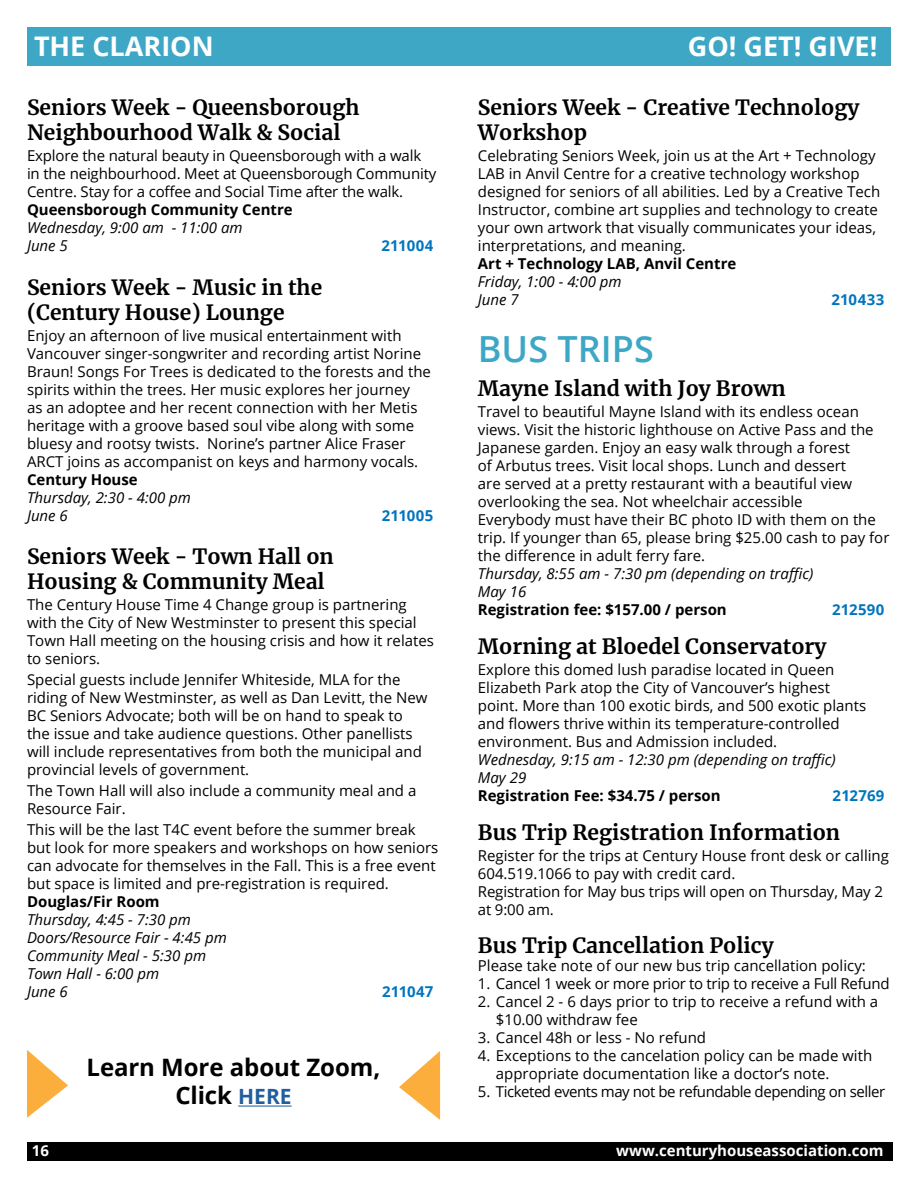
<style>
.page{position:relative;width:918px;height:1188px;background:#fff}
.page>*{position:absolute;margin:0;border:0;box-sizing:border-box;transform-origin:0 0}
.t1{font:600 36px "Open Sans";color:#3ea7c6}
.t2{font:700 27px "Open Sans";color:#fff}
.t3{font:700 24px/28.8px "Open Sans";letter-spacing:-.005em;color:#000;text-align:center}
.t4{font:700 21px/25.2px "Merriweather";color:#000}
.t5{font:15px/18px "Open Sans";color:#000}
.t6{font:italic 15px/18px "Open Sans";color:#000}
.t7{font:700 15px "Open Sans";color:#000}
.t8{font:15px "Open Sans";letter-spacing:-.03em;color:#000}
.t9{font:15px "Open Sans";letter-spacing:-.02em;color:#000}
.t10{font:700 15px "Open Sans";letter-spacing:.01em;color:#0075bf}
.t11{font:700 15px "Open Sans";color:#fff}
.s1{font-size:21px;color:#215e9e}
</style>
<div class="page">
<div style="left:27px;top:1143px;width:865px;height:18px;background:#000"></div>
<div style="left:27px;top:27px;width:864px;height:39px;background:#3ea7c6"></div>
<hr style="left:238px;top:1106px;width:54px;height:1px;background:#215e9e">
<svg style="left:27px;top:1050px;width:41px;height:68px"></svg>
<svg style="left:399px;top:1051px;width:41px;height:69px"></svg>
<h2 class="t2" style="left:34px;top:27px;width:181px">THE CLARION</h2>
<h2 class="t2" style="left:688px;top:27px;width:191px">GO! GET! GIVE!</h2>
<h3 class="t4" style="left:27px;top:94px;width:334px">Seniors Week - Queensborough<br>Neighbourhood Walk &amp; Social</h3>
<p class="t5" style="left:27px;top:147px;width:411px">Explore the natural beauty in Queensborough with a walk in the neighbourhood. Meet at Queensborough Community<br>Centre. Stay for a coffee and Social Time after the walk.</p>
<p class="t7" style="left:27px;top:199px;width:267px">Queensborough Community Centre</p>
<p class="t6" style="left:27px;top:219px;width:217px">Wednesday, 9:00 am - 11:00 am<br>June 5</p>
<p class="t10" style="left:382px;top:235px;width:53px">211004</p>
<h3 class="t4" style="left:27px;top:274px;width:297px">Seniors Week - Music in the (Century House) Lounge</h3>
<p class="t5" style="left:27px;top:326px;width:405px">Enjoy an afternoon of live musical entertainment with Vancouver singer-songwriter and recording artist Norine Braun! Songs For Trees is dedicated to the forests and the spirits within the trees. Her music explores her journey<br>as an adoptee and her recent connection with her Metis heritage with a groove based soul vibe along with some bluesy and rootsy twists. Norine’s partner Alice Fraser ARCT joins as accompanist on keys and harmony vocals.</p>
<p class="t7" style="left:27px;top:469px;width:112px">Century House</p>
<p class="t6" style="left:27px;top:488px;width:165px">Thursday, 2:30 - 4:00 pm<br>June 6</p>
<p class="t10" style="left:382px;top:505px;width:53px">211005</p>
<h3 class="t4" style="left:27px;top:543px;width:308px">Seniors Week - Town Hall on<br>Housing &amp; Community Meal</h3>
<p class="t5" style="left:27px;top:595px;width:409px">The Century House Time 4 Change group is partnering with the City of New Westminster to present this special Town Hall meeting on the housing crisis and how it relates to seniors.</p>
<p class="t5" style="left:27px;top:670px;width:402px">Special guests include Jennifer Whiteside, MLA for the riding of New Westminster, as well as Dan Levitt, the New BC Seniors Advocate; both will be on hand to speak to the issue and take audience questions. Other panellists will include representatives from both the municipal and provincial levels of government.</p>
<p class="t5" style="left:27px;top:781px;width:391px">The Town Hall will also include a community meal and a<br>Resource Fair.</p>
<p class="t5" style="left:27px;top:820px;width:413px">This will be the last T4C event before the summer break but look for more speakers and workshops on how seniors can advocate for themselves in the Fall. This is a free event but space is limited and pre-registration is required.</p>
<p class="t7" style="left:27px;top:891px;width:134px">Douglas/Fir Room</p>
<p class="t6" style="left:27px;top:910px;width:201px">Thursday, 4:45 - 7:30 pm<br>Doors/Resource Fair - 4:45 pm<br>Community Meal - 5:30 pm<br>Town Hall - 6:00 pm<br>June 6</p>
<p class="t10" style="left:382px;top:981px;width:53px">211047</p>
<h3 class="t3" style="left:87px;top:1052px;width:295px">Learn More about Zoom,<br>Click <span class="s1">HERE</span></h3>
<h3 class="t4" style="left:478px;top:94px;width:383px">Seniors Week - Creative Technology<br>Workshop</h3>
<p class="t5" style="left:478px;top:147px;width:404px">Celebrating Seniors Week, join us at the Art + Technology LAB in Anvil Centre for a creative technology workshop designed for seniors of all abilities. Led by a Creative Tech Instructor, combine art supplies and technology to create your own artwork that visually communicates your ideas, interpretations, and meaning.</p>
<p class="t7" style="left:478px;top:253px;width:260px">Art + Technology LAB, Anvil Centre</p>
<p class="t6" style="left:478px;top:273px;width:145px">Friday, 1:00 - 4:00 pm<br>June 7</p>
<p class="t10" style="left:831px;top:289px;width:55px">210433</p>
<h1 class="t1" style="left:478px;top:324px;width:177px">BUS TRIPS</h1>
<h3 class="t4" style="left:478px;top:375px;width:309px">Mayne Island with Joy Brown</h3>
<p class="t5" style="left:478px;top:402px;width:413px">Travel to beautiful Mayne Island with its endless ocean views. Visit the historic lighthouse on Active Pass and the Japanese garden. Enjoy an easy walk through a forest<br>of Arbutus trees. Visit local shops. Lunch and dessert<br>are served at a pretty restaurant with a beautiful view overlooking the sea. Not wheelchair accessible<br>Everybody must have their BC photo ID with them on the trip. If younger than 65, please bring $25.00 cash to pay for the difference in adult ferry fare.</p>
<p class="t6" style="left:478px;top:564px;width:337px">Thursday, 8:55 am - 7:30 pm (depending on traffic)<br>May 16</p>
<p class="t7" style="left:478px;top:599px;width:250px">Registration fee: $157.00 / person</p>
<p class="t10" style="left:832px;top:599px;width:54px">212590</p>
<h3 class="t4" style="left:478px;top:633px;width:350px">Morning at Bloedel Conservatory</h3>
<p class="t5" style="left:478px;top:660px;width:390px">Explore this domed lush paradise located in Queen Elizabeth Park atop the City of Vancouver’s highest point. More than 100 exotic birds, and 500 exotic plants and flowers thrive within its temperature-controlled environment. Bus and Admission included.</p>
<p class="t6" style="left:478px;top:750px;width:359px">Wednesday, 9:15 am - 12:30 pm (depending on traffic)<br>May 29</p>
<p class="t7" style="left:478px;top:785px;width:244px">Registration Fee: $34.75 / person</p>
<p class="t10" style="left:833px;top:785px;width:53px">212769</p>
<h3 class="t4" style="left:478px;top:819px;width:364px">Bus Trip Registration Information</h3>
<p class="t5" style="left:478px;top:846px;width:413px">Register for the trips at Century House front desk or calling 604.519.1066 to pay with credit card.<br>Registration for May bus trips will open on Thursday, May 2 at 9:00 am.</p>
<h3 class="t4" style="left:478px;top:933px;width:297px">Bus Trip Cancellation Policy</h3>
<p class="t5" style="left:478px;top:957px;width:390px">Please take note of our new bus trip cancellation policy:</p>
<p class="t9" style="left:478px;top:974px;width:413px">1. Cancel 1 week or more prior to trip to receive a Full Refund</p>
<p class="t5" style="left:496px;top:993px;width:384px;text-indent:-18px">2. Cancel 2 - 6 days prior to trip to receive a refund with a $10.00 withdraw fee</p>
<p class="t5" style="left:478px;top:1029px;width:230px">3. Cancel 48h or less - No refund</p>
<p class="t5" style="left:496px;top:1047px;width:378px;text-indent:-18px">4. Exceptions to the cancelation policy can be made with appropriate documentation like a doctor’s note.</p>
<p class="t8" style="left:478px;top:1082px;width:409px">5. Ticketed events may not be refundable depending on seller</p>
<p class="t11" style="left:32px;top:1140px;width:19px">16</p>
<p class="t11" style="left:616px;top:1140px;width:269px">www.centuryhouseassociation.com</p>
</div>
